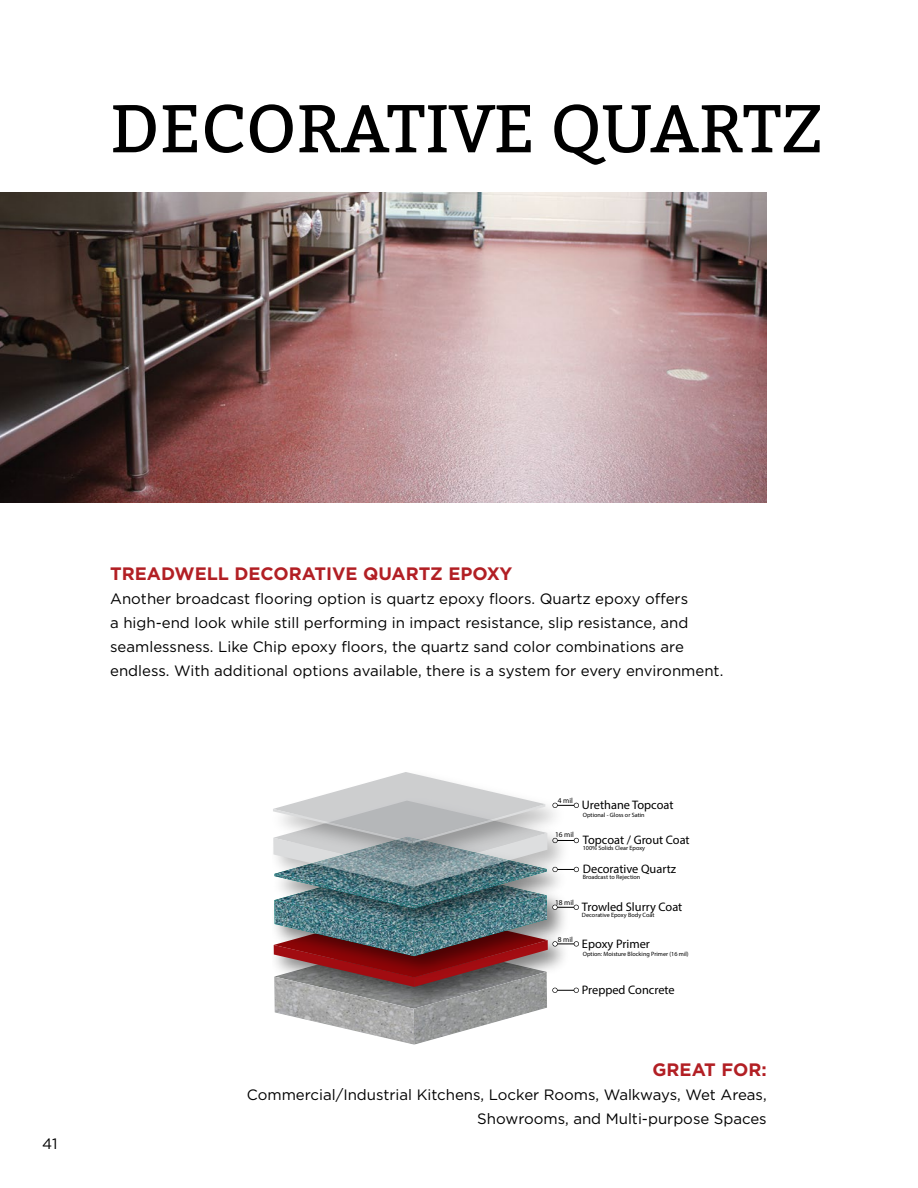
<style>
.page{position:relative;width:918px;height:1188px;background:#fff}
.page>*{position:absolute;margin:0;border:0;box-sizing:border-box;transform-origin:0 0}
.t1{font:77.4px "Myriad Pro";color:#000}
.t2{font:67.5px "Bitter";color:#000}
.t3{font:700 18px "Gotham";color:#b21f24}
.t4{font:15px/24px "Gotham";color:#000}
.t5{font:12.3px "Myriad Pro";color:#000}
.t6{font:7.35px "Myriad Pro";color:#000}
.t7{font:6.15px "Myriad Pro";color:#000}
</style>
<div class="page">
<img style="left:0;top:192px;width:767px;height:310px">
<svg style="left:273px;top:772px;width:306px;height:273px"></svg>
<h2 class="t2" style="left:110px;top:80px;width:714px">DECORATIVE QUARTZ</h2>
<p class="t4" style="left:42px;top:1131px;width:17px">41</p>
<p class="t3" style="left:110px;top:561px;width:404px">TREADWELL DECORATIVE QUARTZ EPOXY</p>
<p class="t4" style="left:110px;top:586px;width:615px">Another broadcast flooring option is quartz epoxy floors. Quartz epoxy offers<br>a high-end look while still performing in impact resistance, slip resistance, and seamlessness. Like Chip epoxy floors, the quartz sand color combinations are endless. With additional options available, there is a system for every environment.</p>
<h1 class="t1" style="left:180px;top:597px;width:528px">Decorative Sand</h1>
<p class="t6" style="left:558px;top:796px;width:17px">4 mil</p>
<p class="t5" style="left:582px;top:798px;width:93px">Urethane Topcoat</p>
<p class="t7" style="left:583px;top:811px;width:63px">Optional - Gloss or Satin</p>
<p class="t6" style="left:555px;top:830px;width:20px">16 mil</p>
<p class="t5" style="left:583px;top:832px;width:108px">Topcoat / Grout Coat</p>
<p class="t7" style="left:583px;top:845px;width:64px">100% Solids Clear Epoxy</p>
<p class="t5" style="left:583px;top:861px;width:95px">Decorative Quartz</p>
<p class="t7" style="left:583px;top:874px;width:59px">Broadcast to Rejection</p>
<p class="t6" style="left:555px;top:898px;width:20px">18 mil</p>
<p class="t5" style="left:582px;top:899px;width:102px">Trowled Slurry Coat</p>
<p class="t7" style="left:582px;top:911px;width:74px">Decorative Epoxy Body Coat</p>
<p class="t6" style="left:558px;top:935px;width:17px">8 mil</p>
<p class="t5" style="left:582px;top:936px;width:69px">Epoxy Primer</p>
<p class="t7" style="left:583px;top:950px;width:107px">Option: Moisture Blocking Primer (16 mil)</p>
<p class="t5" style="left:582px;top:982px;width:94px">Prepped Concrete</p>
<p class="t3" style="left:653px;top:1058px;width:116px">GREAT FOR:</p>
<p class="t4" style="left:247px;top:1083px;width:521px;text-align:right">Commercial/Industrial Kitchens, Locker Rooms, Walkways, Wet Areas,<br>Showrooms, and Multi-purpose Spaces</p>
</div>
